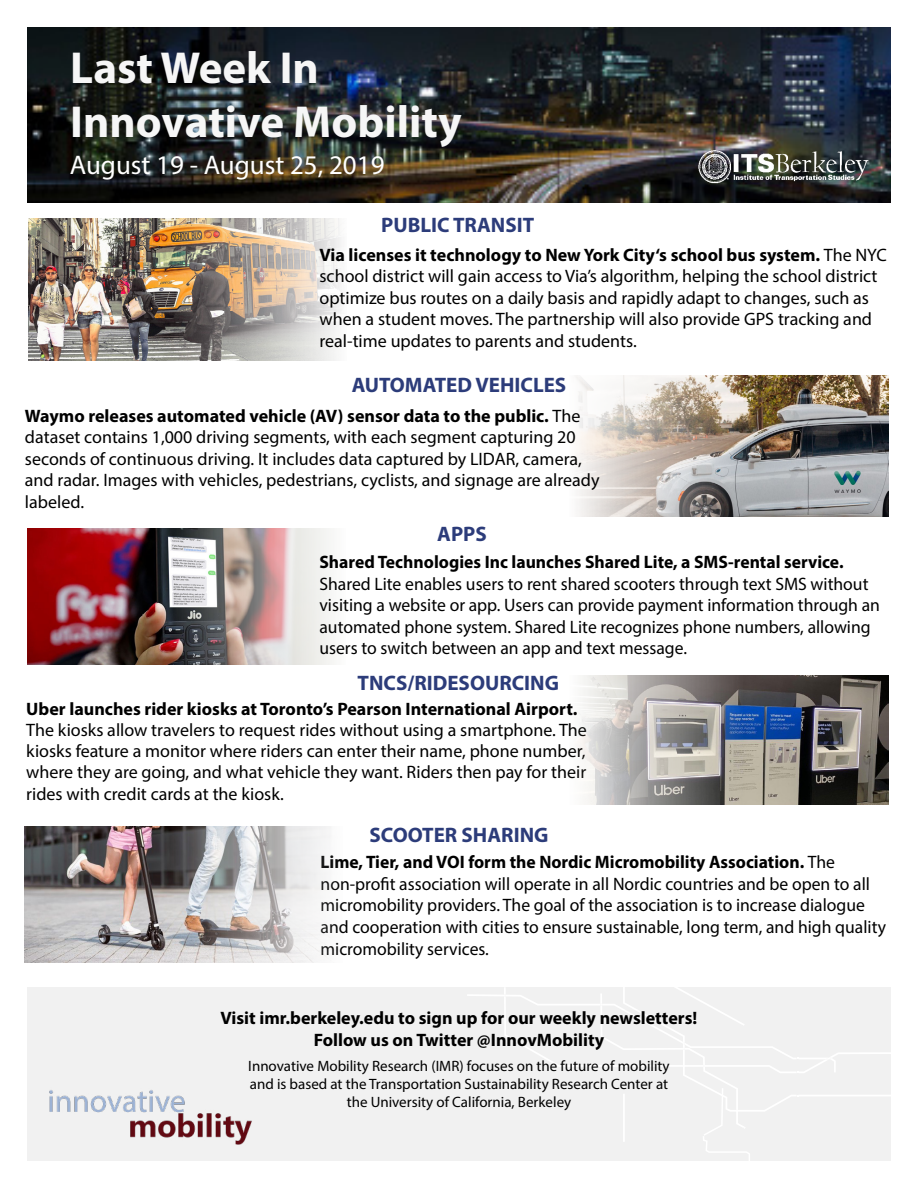
<style>
.page{position:relative;width:918px;height:1188px;background:#fff}
.page>*{position:absolute;margin:0;border:0;box-sizing:border-box;transform-origin:0 0}
.t1{font:700 45px/54px "Myriad Pro";color:#f6f6f6}
.t2{font:27px "Myriad Pro";color:#fff}
.t3{font:700 21px "Myriad Pro";color:#2c3c7a}
.t4{font:18px/21.6px "Myriad Pro";color:#000}
.t5{font:700 18px/21.6px "Myriad Pro";color:#000;text-align:center}
.t6{font:15px/18px "Myriad Pro";color:#000;text-align:center}
.s1{font-weight:700}
</style>
<div class="page">
<img style="left:27px;top:27px;width:864px;height:176px">
<img style="left:578px;top:676px;width:310px;height:128px">
<div style="left:27px;top:988px;width:864px;height:173px;background:#f1f1f1"></div>
<img style="left:49px;top:1090px;width:203px;height:55px">
<img style="left:27px;top:529px;width:307px;height:136px">
<img style="left:28px;top:218px;width:314px;height:143px">
<img style="left:576px;top:376px;width:313px;height:140px">
<svg style="left:467px;top:987px;width:424px;height:174px"></svg>
<hr style="left:623px;top:1094px;width:2px;height:48px;background:#fff">
<img style="left:689px;top:141px;width:190px;height:58px">
<img style="left:24px;top:826px;width:307px;height:136px">
<h1 class="t1" style="left:70px;top:39px;width:393px">Last Week In<br>Innovative Mobility</h1>
<h2 class="t2" style="left:70px;top:148px;width:316px">August 19 - August 25, 2019</h2>
<p class="t3" style="left:381px;top:211px;width:155px">PUBLIC TRANSIT</p>
<p class="t4" style="left:320px;top:243px;width:569px"><span class="s1">Via licenses it technology to New York City‘s school bus system.</span> The NYC school district will gain access to Via’s algorithm, helping the school district optimize bus routes on a daily basis and rapidly adapt to changes, such as when a student moves. The partnership will also provide GPS tracking and real-time updates to parents and students.</p>
<p class="t3" style="left:352px;top:371px;width:216px">AUTOMATED VEHICLES</p>
<p class="t4" style="left:25px;top:404px;width:576px"><span class="s1">Waymo releases automated vehicle (AV) sensor data to the public.</span> The dataset contains 1,000 driving segments, with each segment capturing 20 seconds of continuous driving. It includes data captured by LIDAR, camera, and radar. Images with vehicles, pedestrians, cyclists, and signage are already labeled.</p>
<p class="t3" style="left:437px;top:521px;width:51px">APPS</p>
<p class="t5" style="left:320px;top:551px;width:526px">Shared Technologies Inc launches Shared Lite, a SMS-rental service.</p>
<p class="t4" style="left:320px;top:572px;width:562px">Shared Lite enables users to rent shared scooters through text SMS without visiting a website or app. Users can provide payment information through an automated phone system. Shared Lite recognizes phone numbers, allowing users to switch between an app and text message.</p>
<p class="t3" style="left:358px;top:669px;width:203px">TNCS/RIDESOURCING</p>
<p class="t5" style="left:26px;top:697px;width:553px">Uber launches rider kiosks at Toronto’s Pearson International Airport.</p>
<p class="t4" style="left:26px;top:719px;width:562px;line-height:21.1px;text-align:justify">The kiosks allow travelers to request rides without using a smartphone. The kiosks feature a monitor where riders can enter their name, phone number, where they are going, and what vehicle they want. Riders then pay for their rides with credit cards at the kiosk.</p>
<p class="t3" style="left:370px;top:821px;width:180px">SCOOTER SHARING</p>
<p class="t4" style="left:321px;top:851px;width:567px"><span class="s1">Lime, Tier, and VOI form the Nordic Micromobility Association.</span> The non-profit association will operate in all Nordic countries and be open to all micromobility providers. The goal of the association is to increase dialogue and cooperation with cities to ensure sustainable, long term, and high quality micromobility services.</p>
<p class="t5" style="left:221px;top:1007px;width:478px">Visit imr.berkeley.edu to sign up for our weekly newsletters!<br>Follow us on Twitter @InnovMobility</p>
<p class="t6" style="left:248px;top:1057px;width:423px">Innovative Mobility Research (IMR) focuses on the future of mobility and is based at the Transportation Sustainability Research Center at the University of California, Berkeley</p>
</div>
